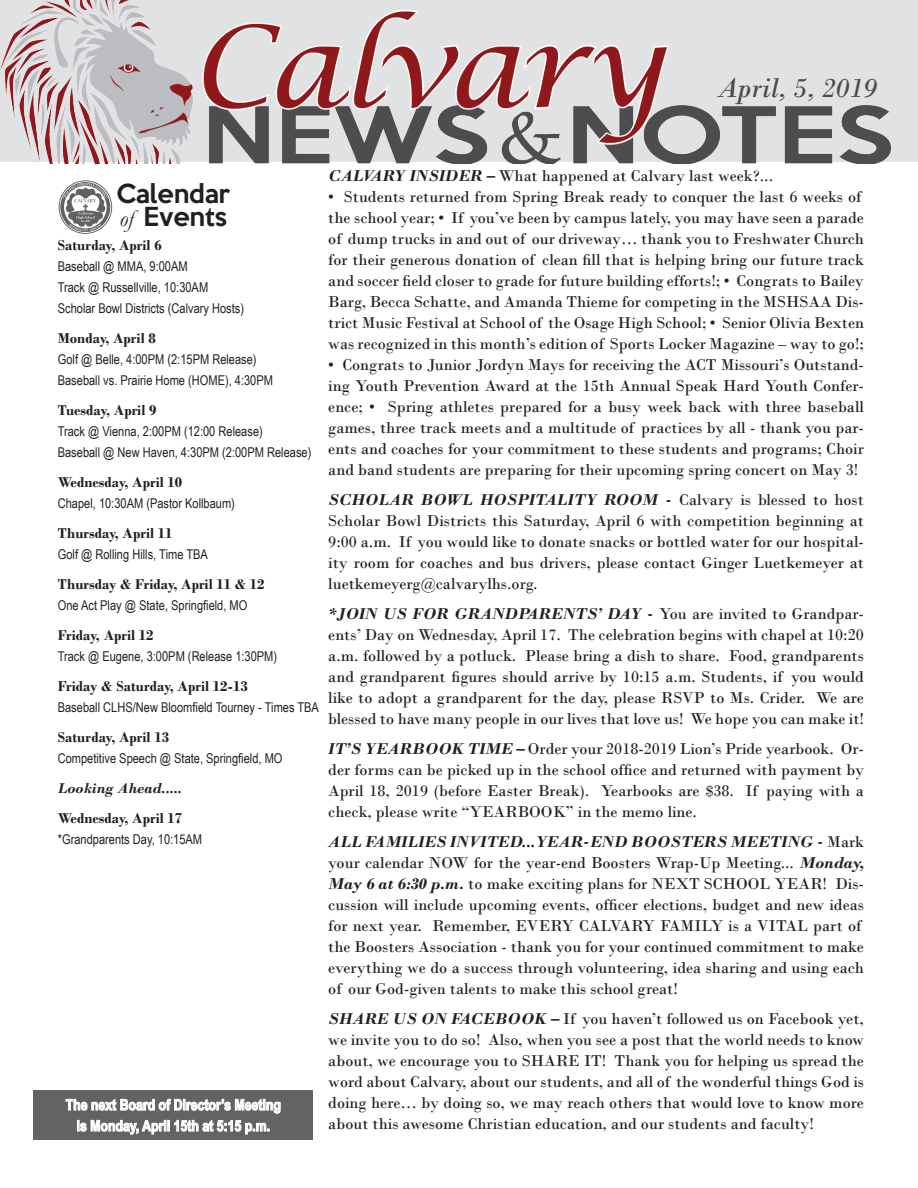
<style>
.page{position:relative;width:918px;height:1188px;background:#fff}
.page>*{position:absolute;margin:0;border:0;box-sizing:border-box;transform-origin:0 0}
.Article_Title{font:italic 28.5px "Bodoni";color:#4b4c4d}
.Article_Title-2{font:500 24px "Keep Calm";color:#231f20}
.t1{font:16.5px/21px "Bodoni";color:#231f20;text-align:justify}
.t2{font:700 15px "Bodoni";color:#231f20}
.Article_Title-3{font:700 15px "Arial Narrow";color:#fff}
.t3{font:italic 700 15px "Bodoni";color:#231f20}
.t4{font:13.5px "Arial Narrow";color:#231f20}
.s1{font-family:"Garamond";font-weight:400;font-style:italic}
.s2{font-weight:700;font-style:italic}
</style>
<div class="page">
<div style="left:0;top:0;width:918px;height:162px;background:#e1e2e4"></div>
<svg style="left:59px;top:180px;width:53px;height:54px"></svg>
<div style="left:33px;top:1090px;width:280px;height:50px;background:#636366"></div>
<svg style="left:66px;top:1098px;width:215px;height:37px"></svg>
<img style="left:0;top:0;width:891px;height:164px">
<p class="Article_Title" style="left:717px;top:71px;width:162px">April, 5, 2019</p>
<p class="Article_Title-2" style="left:117px;top:173px;width:115px">Calendar</p>
<p class="Article_Title-2" style="left:120px;top:196px;width:109px"><span class="s1">of</span> Events</p>
<p class="t2" style="left:58px;top:237px;width:105px">Saturday, April 6</p>
<p class="t4" style="left:58px;top:257px;width:131px">Baseball @ MMA, 9:00AM</p>
<p class="t4" style="left:58px;top:278px;width:152px">Track @ Russellville, 10:30AM</p>
<p class="t4" style="left:58px;top:299px;width:188px">Scholar Bowl Districts (Calvary Hosts)</p>
<p class="t2" style="left:58px;top:330px;width:99px">Monday, April 8</p>
<p class="t4" style="left:58px;top:350px;width:200px">Golf @ Belle, 4:00PM (2:15PM Release)</p>
<p class="t4" style="left:58px;top:371px;width:217px">Baseball vs. Prairie Home (HOME), 4:30PM</p>
<p class="t2" style="left:58px;top:402px;width:100px">Tuesday, April 9</p>
<p class="t4" style="left:58px;top:422px;width:207px">Track @ Vienna, 2:00PM (12:00 Release)</p>
<p class="t4" style="left:58px;top:443px;width:255px">Baseball @ New Haven, 4:30PM (2:00PM Release)</p>
<p class="t2" style="left:58px;top:474px;width:126px">Wednesday, April 10</p>
<p class="t4" style="left:58px;top:494px;width:179px">Chapel, 10:30AM (Pastor Kollbaum)</p>
<p class="t2" style="left:58px;top:525px;width:116px">Thursday, April 11</p>
<p class="t4" style="left:58px;top:545px;width:152px">Golf @ Rolling Hills, Time TBA</p>
<p class="t2" style="left:58px;top:576px;width:208px">Thursday &amp; Friday, April 11 &amp; 12</p>
<p class="t4" style="left:58px;top:596px;width:191px">One Act Play @ State, Springfield, MO</p>
<p class="t2" style="left:58px;top:627px;width:97px">Friday, April 12</p>
<p class="t4" style="left:58px;top:647px;width:221px">Track @ Eugene, 3:00PM (Release 1:30PM)</p>
<p class="t2" style="left:58px;top:678px;width:192px">Friday &amp; Saturday, April 12-13</p>
<p class="t4" style="left:58px;top:698px;width:263px">Baseball CLHS/New Bloomfield Tourney - Times TBA</p>
<p class="t2" style="left:58px;top:729px;width:113px">Saturday, April 13</p>
<p class="t4" style="left:58px;top:749px;width:226px">Competitive Speech @ State, Springfield, MO</p>
<p class="t3" style="left:58px;top:780px;width:126px">Looking Ahead.....</p>
<p class="t2" style="left:58px;top:810px;width:126px">Wednesday, April 17</p>
<p class="t4" style="left:58px;top:830px;width:146px">*Grandparents Day, 10:15AM</p>
<p class="Article_Title-3" style="left:66px;top:1093px;width:217px">The next Board of Director’s Meeting</p>
<p class="Article_Title-3" style="left:77px;top:1114px;width:195px">is Monday, April 15th at 5:15 p.m.</p>
<p class="t1" style="left:328px;top:165px;width:446px"><span class="s2">CALVARY INSIDER –</span> What happened at Calvary last week?...</p>
<p class="t1" style="left:328px;top:186px;width:537px;text-align:left">• Students returned from Spring Break ready to conquer the last 6 weeks of the school year; • If you’ve been by campus lately, you may have seen a parade of dump trucks in and out of our driveway… thank you to Freshwater Church for their generous donation of clean fill that is helping bring our future track and soccer field closer to grade for future building efforts!; • Congrats to Bailey Barg, Becca Schatte, and Amanda Thieme for competing in the MSHSAA Dis&shy;trict Music Festival at School of the Osage High School; • Senior Olivia Bexten was recognized in this month’s edition of Sports Locker Magazine – way to go!;</p>
<p class="t1" style="left:328px;top:354px;width:537px">• Congrats to Junior Jordyn Mays for receiving the ACT Missouri’s Outstand&shy;ing Youth Prevention Award at the 15th Annual Speak Hard Youth Confer&shy;ence; • Spring athletes prepared for a busy week back with three baseball games, three track meets and a multitude of practices by all - thank you par&shy;ents and coaches for your commitment to these students and programs; Choir and band students are preparing for their upcoming spring concert on May 3!</p>
<p class="t1" style="left:328px;top:489px;width:537px"><span class="s2">SCHOLAR BOWL HOSPITALITY ROOM -</span> Calvary is blessed to host Scholar Bowl Districts this Saturday, April 6 with competition beginning at 9:00 a.m. If you would like to donate snacks or bottled water for our hospital&shy;ity room for coaches and bus drivers, please contact Ginger Luetkemeyer at luetkemeyerg@calvarylhs.org.</p>
<p class="t1" style="left:328px;top:603px;width:537px"><span class="s2">*JOIN US FOR GRANDPARENTS’ DAY -</span> You are invited to Grandpar&shy;ents’ Day on Wednesday, April 17. The celebration begins with chapel at 10:20 a.m. followed by a potluck. Please bring a dish to share. Food, grandparents and grandparent figures should arrive by 10:15 a.m. Students, if you would like to adopt a grandparent for the day, please RSVP to Ms. Crider. We are blessed to have many people in our lives that love us! We hope you can make it!</p>
<p class="t1" style="left:328px;top:738px;width:537px"><span class="s2">IT’S YEARBOOK TIME –</span> Order your 2018-2019 Lion’s Pride yearbook. Or&shy;der forms can be picked up in the school office and returned with payment by April 18, 2019 (before Easter Break). Yearbooks are $38. If paying with a check, please write “YEARBOOK” in the memo line.</p>
<p class="t1" style="left:328px;top:831px;width:537px;text-align:left"><span class="s2">ALL FAMILIES INVITED...YEAR-END BOOSTERS MEETING -</span> Mark your calendar NOW for the year-end Boosters Wrap-Up Meeting... <span class="s2">Monday, May 6 at 6:30 p.m.</span> to make exciting plans for NEXT SCHOOL YEAR! Dis&shy;cussion will include upcoming events, officer elections, budget and new ideas for next year. Remember, EVERY CALVARY FAMILY is a VITAL part of the Boosters Association - thank you for your continued commitment to make everything we do a success through volunteering, idea sharing and using each of our God-given talents to make this school great!</p>
<p class="t1" style="left:328px;top:1008px;width:537px"><span class="s2">SHARE US ON FACEBOOK –</span> If you haven’t followed us on Facebook yet, we invite you to do so! Also, when you see a post that the world needs to know about, we encourage you to SHARE IT! Thank you for helping us spread the word about Calvary, about our students, and all of the wonderful things God is doing here… by doing so, we may reach others that would love to know more about this awesome Christian education, and our students and faculty!</p>
</div>
